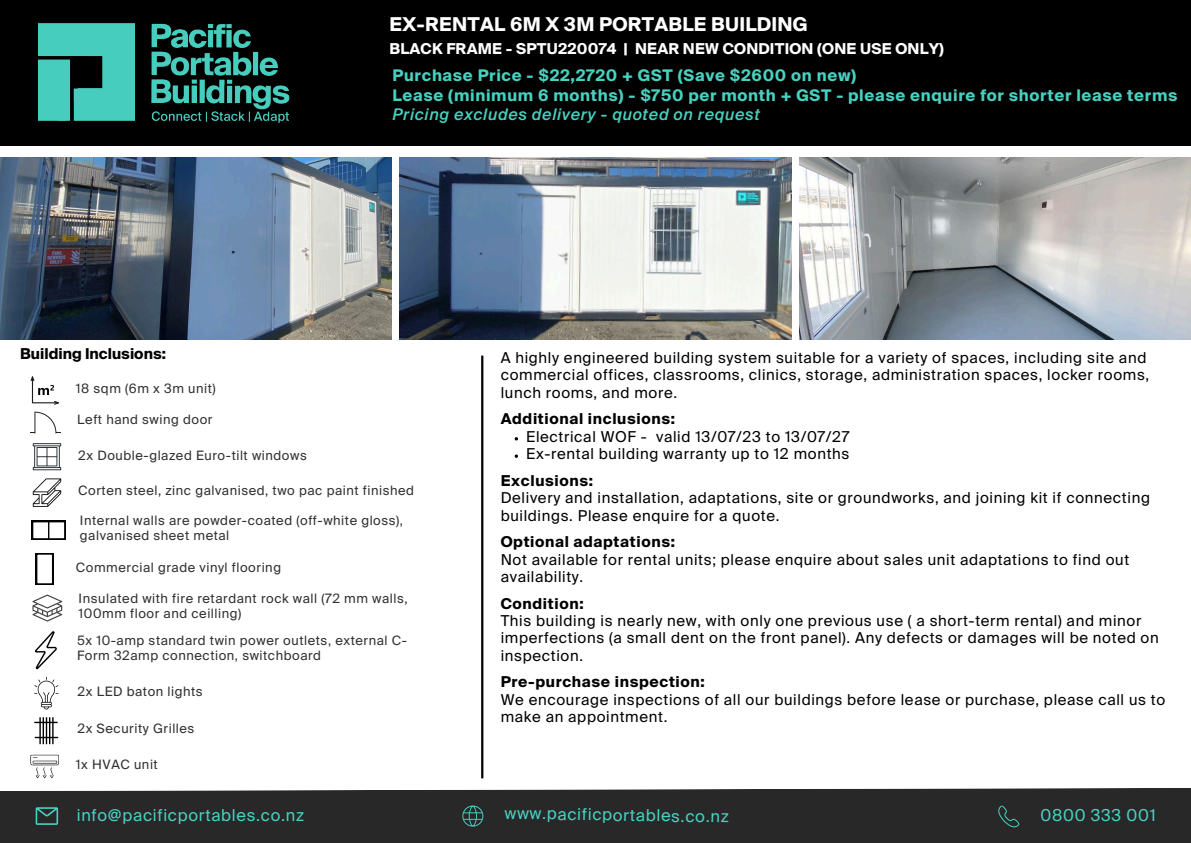
<style>
.page{position:relative;width:1191px;height:843px;background:#fff}
.page>*{position:absolute;margin:0;border:0;box-sizing:border-box;transform-origin:0 0}
.t1{font:700 19px "Suisse Intl";letter-spacing:.015em;color:#fff}
.t2{font:16.4px "Suisse Intl";letter-spacing:.045em;color:#48d1c0}
.t3{font:700 16px/19.5px "Suisse Intl";letter-spacing:.045em;color:#48d1c0}
.t4{font:italic 500 16px "Suisse Intl";letter-spacing:.045em;color:#48d1c0}
.t5{font:15px/17.3px "Suisse Intl";letter-spacing:.045em;color:#000}
.t6{font:700 15px "Suisse Intl";letter-spacing:.045em;color:#000}
.t7{font:700 15px "Suisse Intl";letter-spacing:.015em;color:#fff}
.t8{font:700 15px "Suisse Intl";color:#000}
.t9{font:12.9px/15.2px "Suisse Intl";letter-spacing:.045em;color:#303030}
</style>
<div class="page">
<img style="left:0;top:158px;width:392px;height:181px">
<img style="left:799px;top:158px;width:391px;height:181px">
<img style="left:399px;top:158px;width:392px;height:181px">
<hr style="left:481px;top:355px;width:2px;height:423px;background:#000">
<div style="left:0;top:788px;width:1190px;height:54px;background:#282828"></div>
<div style="left:0;top:0;width:1190px;height:145px;background:#000"></div>
<img style="left:38px;top:23px;width:252px;height:100px">
<svg style="left:32px;top:520px;width:34px;height:19px"></svg>
<svg style="left:30px;top:754px;width:29px;height:24px"></svg>
<svg style="left:33px;top:443px;width:28px;height:27px"></svg>
<svg style="left:33px;top:478px;width:28px;height:28px"></svg>
<svg style="left:32px;top:594px;width:30px;height:27px"></svg>
<svg style="left:36px;top:553px;width:17px;height:31px"></svg>
<svg style="left:35px;top:631px;width:22px;height:38px"></svg>
<svg style="left:34px;top:676px;width:24px;height:33px"></svg>
<hr style="left:39px;top:717px;width:2px;height:27px;background:#000">
<hr style="left:34px;top:721px;width:24px;height:2px;background:#000">
<svg style="left:43px;top:717px;width:7px;height:27px"></svg>
<hr style="left:52px;top:717px;width:2px;height:27px;background:#000">
<hr style="left:35px;top:736px;width:23px;height:2px;background:#000">
<svg style="left:36px;top:807px;width:22px;height:17px"></svg>
<svg style="left:997px;top:804px;width:22px;height:23px"></svg>
<svg style="left:462px;top:805px;width:21px;height:21px"></svg>
<svg style="left:30px;top:376px;width:29px;height:28px"></svg>
<svg style="left:30px;top:411px;width:30px;height:22px"></svg>
<p class="t1" style="left:389px;top:13px;width:420px">EX-RENTAL 6M X 3M PORTABLE BUILDING</p>
<p class="t7" style="left:389px;top:40px;width:556px">BLACK FRAME - SPTU220074 | NEAR NEW CONDITION (ONE USE ONLY)</p>
<p class="t3" style="left:392px;top:66px;width:786px">Purchase Price - $22,2720 + GST (Save $2600 on new)<br>Lease (minimum 6 months) - $750 per month + GST - please enquire for shorter lease terms</p>
<p class="t4" style="left:392px;top:105px;width:369px">Pricing excludes delivery - quoted on request</p>
<p class="t8" style="left:20px;top:345px;width:147px">Building Inclusions:</p>
<p class="t9" style="left:76px;top:381px;width:141px">18 sqm (6m x 3m unit)</p>
<p class="t9" style="left:77px;top:412px;width:137px">Left hand swing door</p>
<p class="t9" style="left:78px;top:447px;width:230px">2x Double-glazed Euro-tilt windows</p>
<p class="t9" style="left:78px;top:483px;width:337px">Corten steel, zinc galvanised, two pac paint finished</p>
<p class="t9" style="left:80px;top:513px;width:324px">Internal walls are powder-coated (off-white gloss), galvanised sheet metal</p>
<p class="t9" style="left:76px;top:559px;width:207px">Commercial grade vinyl flooring</p>
<p class="t9" style="left:79px;top:590px;width:330px">Insulated with fire retardant rock wall (72 mm walls,<br>100mm floor and ceilling)</p>
<p class="t9" style="left:77px;top:633px;width:331px">5x 10-amp standard twin power outlets, external C-<br>Form 32amp connection, switchboard</p>
<p class="t9" style="left:78px;top:683px;width:127px">2x LED baton lights</p>
<p class="t9" style="left:77px;top:721px;width:118px">2x Security Grilles</p>
<p class="t9" style="left:76px;top:757px;width:83px">1x HVAC unit</p>
<p class="t2" style="left:77px;top:805px;width:229px">info@pacificportables.co.nz</p>
<p class="t5" style="left:500px;top:349px;width:650px">A highly engineered building system suitable for a variety of spaces, including site and commercial offices, classrooms, clinics, storage, administration spaces, locker rooms, lunch rooms, and more.</p>
<p class="t6" style="left:500px;top:410px;width:176px">Additional inclusions:</p>
<p class="t5" style="left:526px;top:428px;width:325px">Electrical WOF - valid 13/07/23 to 13/07/27<br>Ex-rental building warranty up to 12 months</p>
<p class="t6" style="left:500px;top:471px;width:94px">Exclusions:</p>
<p class="t5" style="left:500px;top:489px;width:650px">Delivery and installation, adaptations, site or groundworks, and joining kit if connecting buildings. Please enquire for a quote.</p>
<p class="t6" style="left:500px;top:533px;width:176px">Optional adaptations:</p>
<p class="t5" style="left:500px;top:550px;width:630px">Not available for rental units; please enquire about sales unit adaptations to find out availability.</p>
<p class="t6" style="left:500px;top:594px;width:84px">Condition:</p>
<p class="t5" style="left:500px;top:612px;width:659px">This building is nearly new, with only one previous use ( a short-term rental) and minor imperfections (a small dent on the front panel). Any defects or damages will be noted on inspection.</p>
<p class="t6" style="left:500px;top:673px;width:205px">Pre-purchase inspection:</p>
<p class="t5" style="left:500px;top:690px;width:666px">We encourage inspections of all our buildings before lease or purchase, please call us to make an appointment.</p>
<p class="t2" style="left:504px;top:803px;width:226px;rotate:1deg">www.pacificportables.co.nz</p>
<p class="t2" style="left:1040px;top:805px;width:117px">0800 333 001</p>
</div>
